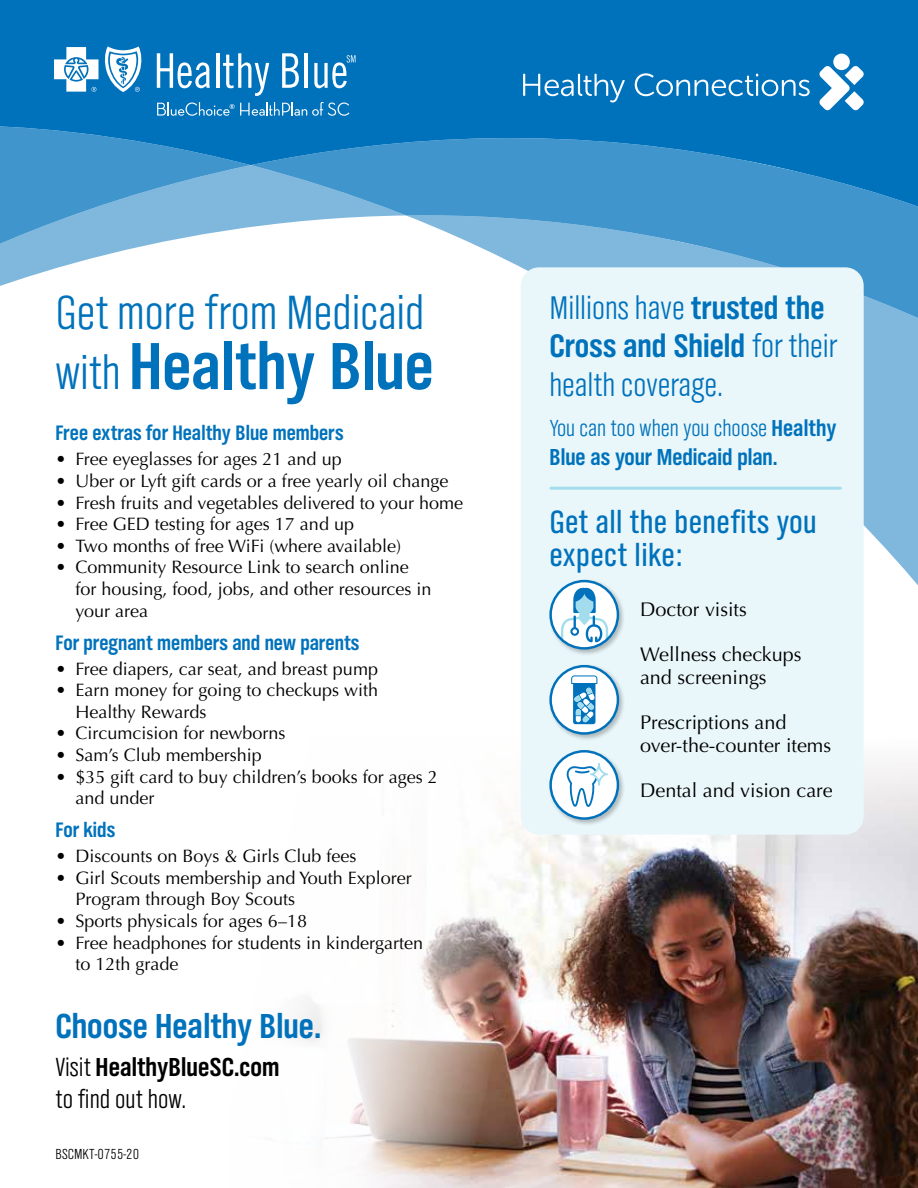
<style>
.page{position:relative;width:918px;height:1188px;background:#fff}
.page>*{position:absolute;margin:0;border:0;box-sizing:border-box;transform-origin:0 0}
.t1{font:69px "TV Nord EF Bold Con";color:#0072bc}
.t2{font:49.5px "TV Nord EF Light Con";color:#0072bc}
.t3{font:36px "TV Nord EF Bold Con";color:#0072bc}
.t4{font:33.75px "TV Nord EF Light Con";color:#0072bc}
.t5{font:33.75px "TV Nord EF Bold Con";color:#0072bc}
.t6{font:33.6px/33.6px "TV Nord EF Regular Con";letter-spacing:.01em;color:#0072bc}
.t7{font:27px "TV Nord EF Bold Con";color:#000}
.t8{font:27px "TV Nord EF Light Con";color:#000}
.t9{font:24px "TV Nord EF Light Con";color:#0072bc}
.t10{font:24px "TV Nord EF Bold Con";color:#0072bc}
.t11{font:21.75px "TV Nord EF Bold Con";color:#0072bc}
.t12{font:19.8px/23.7px "Optima";color:#000}
.t13{font:18px/21.6px "Optima";color:#000}
.t14{font:15px "TV Nord EF Light Con";color:#000}
.s1{font-family:"TV Nord EF Light Con";font-size:49.5px}
.s2{font-family:"TV Nord EF Light Con"}
.s3{font-family:"TV Nord EF Bold Con"}
</style>
<div class="page">
<svg style="left:864px;top:449px;width:54px;height:136px;fill:#80b8dd"></svg>
<div style="left:864px;top:339px;width:54px;height:110px;background:#80b8dd"></div>
<svg style="left:0;top:0;width:918px;height:339px"></svg>
<img style="left:560px;top:765px;width:358px;height:423px">
<img style="left:294px;top:810px;width:266px;height:378px">
<svg style="left:157px;top:53px;width:53px;height:35px"></svg>
<hr style="left:216px;top:53px;width:3px;height:35px;background:#fff">
<svg style="left:223px;top:53px;width:46px;height:43px"></svg>
<svg style="left:282px;top:53px;width:17px;height:35px"></svg>
<hr style="left:305px;top:53px;width:3px;height:35px;background:#fff">
<svg style="left:314px;top:55px;width:42px;height:33px"></svg>
<svg style="left:157px;top:102px;width:193px;height:14px;background:#3991ca"></svg>
<svg style="left:819px;top:66px;width:45px;height:45px"></svg>
<div style="left:833px;top:54px;width:17px;height:16px;background:#fff;border-radius:50%"></div>
<svg style="left:523px;top:74px;width:102px;height:28px;background:#358fc9"></svg>
<svg style="left:635px;top:73px;width:175px;height:23px;background:#3790ca"></svg>
<svg style="left:54px;top:46px;width:88px;height:46px"></svg>
<div style="left:521px;top:267px;width:343px;height:568px;background:#eaf7fa;border-radius:18px"></div>
<div style="left:548px;top:579px;width:78px;height:77px;background:#000;opacity:.25"></div>
<svg style="left:551px;top:581px;width:67px;height:67px"></svg>
<svg style="left:561px;top:587px;width:47px;height:55px;background:#b8daed"></svg>
<div style="left:549px;top:580px;width:70px;height:70px;border:2px solid #0072bc;border-radius:50%"></div>
<div style="left:548px;top:664px;width:78px;height:77px;background:#000;opacity:.25"></div>
<div style="left:551px;top:666px;width:67px;height:67px;background:#fff;border-radius:50%"></div>
<svg style="left:571px;top:675px;width:26px;height:49px"></svg>
<div style="left:549px;top:665px;width:70px;height:70px;border:2px solid #0072bc;border-radius:50%"></div>
<div style="left:548px;top:749px;width:78px;height:77px;background:#000;opacity:.25"></div>
<svg style="left:551px;top:751px;width:67px;height:68px;background:#deecf6"></svg>
<svg style="left:564px;top:763px;width:44px;height:44px;background:#d5e8f4"></svg>
<div style="left:549px;top:750px;width:70px;height:70px;border:2px solid #0072bc;border-radius:50%"></div>
<hr style="left:551px;top:487px;width:289px;height:3px;background:#a2dced">
<h2 class="t2" style="left:55px;top:287px;width:370px">Get more from Medicaid</h2>
<h1 class="t1" style="left:55px;top:326px;width:380px"><span class="s1">with</span> Healthy Blue</h1>
<p class="t11" style="left:55px;top:420px;width:290px">Free extras for Healthy Blue members</p>
<p class="t13" style="left:55px;top:449px;width:288px">• Free eyeglasses for ages 21 and up</p>
<p class="t13" style="left:55px;top:470px;width:395px">• Uber or Lyft gift cards or a free yearly oil change</p>
<p class="t13" style="left:55px;top:492px;width:409px">• Fresh fruits and vegetables delivered to your home</p>
<p class="t13" style="left:55px;top:514px;width:300px">• Free GED testing for ages 17 and up</p>
<p class="t13" style="left:55px;top:535px;width:347px">• Two months of free WiFi (where available)</p>
<p class="t13" style="left:76px;top:557px;width:357px;text-indent:-20px">• Community Resource Link to search online for housing, food, jobs, and other resources in your area</p>
<p class="t11" style="left:55px;top:630px;width:306px">For pregnant members and new parents</p>
<p class="t13" style="left:55px;top:658px;width:324px">• Free diapers, car seat, and breast pump</p>
<p class="t13" style="left:76px;top:680px;width:304px;text-indent:-20px">• Earn money for going to checkups with<br>Healthy Rewards</p>
<p class="t13" style="left:55px;top:723px;width:232px">• Circumcision for newborns</p>
<p class="t13" style="left:55px;top:744px;width:208px">• Sam’s Club membership</p>
<p class="t13" style="left:76px;top:766px;width:364px;text-indent:-20px">• $35 gift card to buy children’s books for ages 2 and under</p>
<p class="t11" style="left:55px;top:817px;width:61px">For kids</p>
<p class="t13" style="left:55px;top:846px;width:303px">• Discounts on Boys &amp; Girls Club fees</p>
<p class="t13" style="left:76px;top:867px;width:338px;text-indent:-20px">• Girl Scouts membership and Youth Explorer<br>Program through Boy Scouts</p>
<p class="t13" style="left:55px;top:910px;width:253px">• Sports physicals for ages 6–18</p>
<p class="t13" style="left:76px;top:932px;width:349px;text-indent:-20px">• Free headphones for students in kindergarten to 12th grade</p>
<h3 class="t3" style="left:55px;top:1005px;width:267px">Choose Healthy Blue.</h3>
<h3 class="t7" style="left:55px;top:1051px;width:226px"><span class="s2">Visit</span> HealthyBlueSC.com</h3>
<h3 class="t8" style="left:55px;top:1085px;width:132px">to find out how.</h3>
<p class="t14" style="left:55px;top:1146px;width:85px">BSCMKT-0755-20</p>
<h3 class="t4" style="left:549px;top:290px;width:277px">Millions have <span class="s3">trusted the</span></h3>
<h3 class="t5" style="left:549px;top:326px;width:289px">Cross and Shield <span class="s2">for their</span></h3>
<h3 class="t4" style="left:549px;top:367px;width:175px">health coverage.</h3>
<h3 class="t9" style="left:549px;top:416px;width:289px">You can too when you choose <span class="s3">Healthy</span></h3>
<h3 class="t10" style="left:549px;top:443px;width:230px">Blue as your Medicaid plan.</h3>
<h3 class="t6" style="left:549px;top:506px;width:269px">Get all the benefits you expect like:</h3>
<p class="t12" style="left:640px;top:598px;width:108px">Doctor visits</p>
<p class="t12" style="left:640px;top:642px;width:163px">Wellness checkups and screenings</p>
<p class="t12" style="left:640px;top:710px;width:193px">Prescriptions and over-the-counter items</p>
<p class="t12" style="left:640px;top:778px;width:194px">Dental and vision care</p>
</div>
